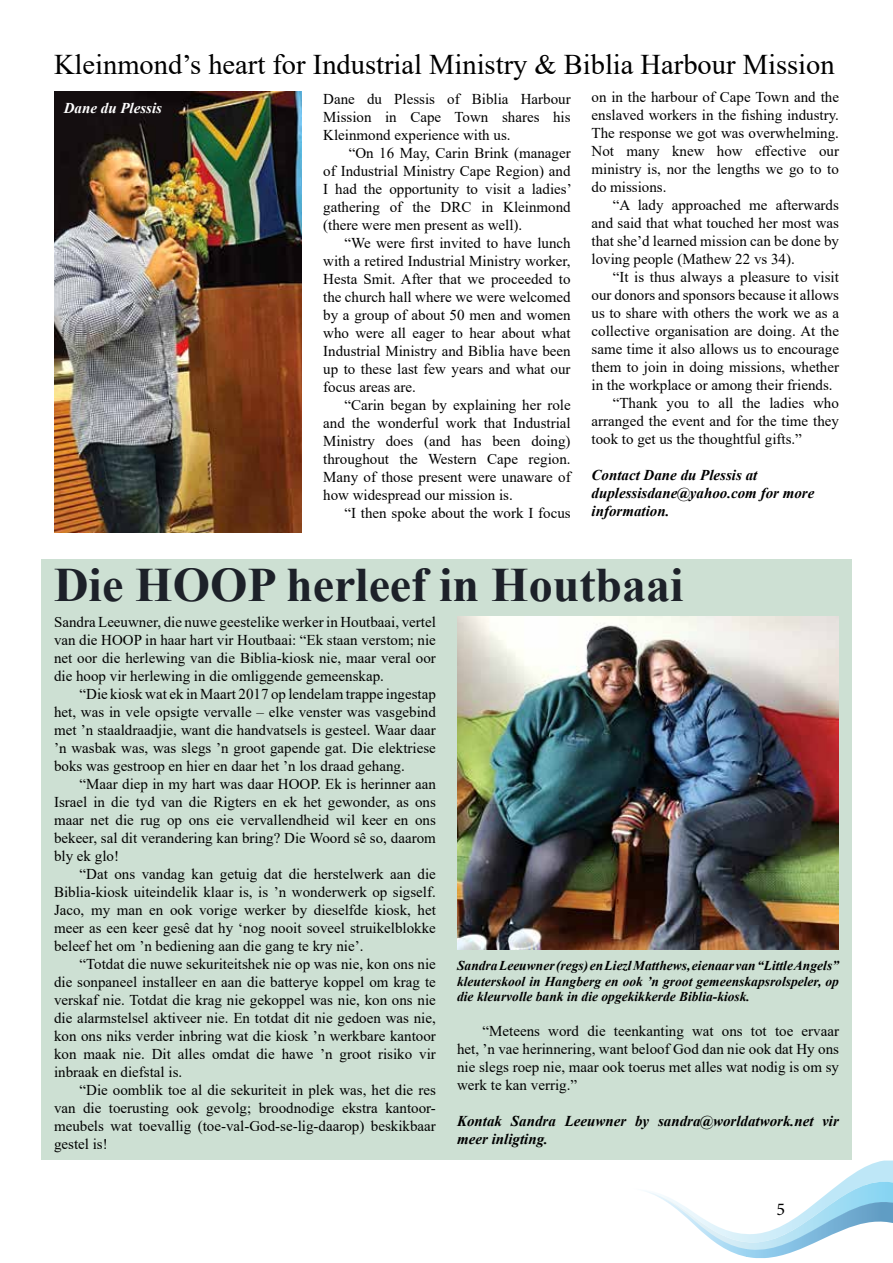
<style>
.page{position:relative;width:893px;height:1263px;background:#fff}
.page>*{position:absolute;margin:0;border:0;box-sizing:border-box;transform-origin:0 0}
.t1{font:700 48px "Times New Roman";color:#1d2129}
.t2{font:28.5px "Times New Roman";color:#000}
.t3{font:18px "Minion Pro";color:#000}
.t4{font:15px/18px "Times New Roman";color:#000;text-align:justify}
.t5{font:italic 700 15px/18px "Times New Roman";color:#000}
.t6{font:italic 700 15px "Times New Roman";color:#fff}
.t7{font:italic 700 13.5px/15.5px "Times New Roman";color:#000;text-align:justify}
</style>
<div class="page">
<div style="left:41px;top:559px;width:811px;height:601px;background:#cde0d3"></div>
<svg style="left:646px;top:1160px;width:247px;height:98px"></svg>
<img style="left:54px;top:92px;width:247px;height:440px">
<img style="left:457px;top:616px;width:382px;height:333px">
<h2 class="t2" style="left:54px;top:44px;width:782px">Kleinmond’s heart for Industrial Ministry &amp; Biblia Harbour Mission</h2>
<p class="t4" style="left:591px;top:88px;width:249px">on in the harbour of Cape Town and the enslaved workers in the fishing industry.<br>The response we got was overwhelming.<br>Not many knew how effective our ministry is, nor the lengths we go to to do missions.</p>
<p class="t4" style="left:591px;top:196px;width:249px;text-indent:21px">“A lady approached me afterwards and said that what touched her most was that she’d learned mission can be done by loving people (Mathew 22 vs 34).</p>
<p class="t4" style="left:613px;top:268px;width:228px">“It is thus always a pleasure to visit</p>
<p class="t4" style="left:591px;top:286px;width:249px">our donors and sponsors because it allows</p>
<p class="t4" style="left:591px;top:304px;width:249px">us to share with others the work we as a</p>
<p class="t4" style="left:591px;top:322px;width:249px">collective organisation are doing. At the</p>
<p class="t4" style="left:591px;top:340px;width:249px">same time it also allows us to encourage</p>
<p class="t4" style="left:591px;top:358px;width:249px">them to join in doing missions, whether</p>
<p class="t4" style="left:591px;top:376px;width:243px">in the workplace or among their friends.</p>
<p class="t4" style="left:613px;top:394px;width:228px">“Thank you to all the ladies who</p>
<p class="t4" style="left:591px;top:412px;width:249px">arranged the event and for the time they</p>
<p class="t4" style="left:591px;top:430px;width:212px">took to get us the thoughtful gifts.”</p>
<p class="t5" style="left:591px;top:466px;width:224px">Contact Dane du Plessis at duplessisdane@yahoo.com for more information.</p>
<p class="t4" style="left:323px;top:89px;width:249px">Dane du Plessis of Biblia Harbour Mission in Cape Town shares his Kleinmond experience with us.</p>
<p class="t4" style="left:323px;top:143px;width:250px;text-indent:26px">“On 16 May, Carin Brink (manager of Industrial Ministry Cape Region) and I had the opportunity to visit a ladies’ gathering of the DRC in Kleinmond (there were men present as well).</p>
<p class="t4" style="left:323px;top:233px;width:249px;text-indent:21px">“We were first invited to have lunch with a retired Industrial Ministry worker, Hesta Smit. After that we proceeded to the church hall where we were welcomed by a group of about 50 men and women who were all eager to hear about what Industrial Ministry and Biblia have been up to these last few years and what our focus areas are.</p>
<p class="t4" style="left:323px;top:395px;width:249px;text-indent:21px">“Carin began by explaining her role and the wonderful work that Industrial Ministry does (and has been doing) throughout the Western Cape region.<br>Many of those present were unaware of how widespread our mission is.</p>
<p class="t4" style="left:344px;top:503px;width:228px">“I then spoke about the work I focus</p>
<p class="t6" style="left:64px;top:97px;width:100px">Dane du Plessis</p>
<h1 class="t1" style="left:54px;top:550px;width:631px">Die HOOP herleef in Houtbaai</h1>
<p class="t4" style="left:54px;top:612px;width:383px">Sandra Leeuwner, die nuwe geestelike werker in Houtbaai, vertel van die HOOP in haar hart vir Houtbaai: “Ek staan verstom; nie net oor die herlewing van die Biblia-kiosk nie, maar veral oor die hoop vir herlewing in die omliggende gemeenskap.</p>
<p class="t4" style="left:54px;top:684px;width:383px;text-indent:26px">“Die kiosk wat ek in Maart 2017 op lendelam trappe ingestap het, was in vele opsigte vervalle – elke venster was vasgebind met ’n staaldraadjie, want die handvatsels is gesteel. Waar daar ’n wasbak was, was slegs ’n groot gapende gat. Die elektriese boks was gestroop en hier en daar het ’n los draad gehang.</p>
<p class="t4" style="left:54px;top:774px;width:383px;text-indent:26px">“Maar diep in my hart was daar HOOP. Ek is herinner aan Israel in die tyd van die Rigters en ek het gewonder, as ons maar net die rug op ons eie vervallendheid wil keer en ons bekeer, sal dit verandering kan bring? Die Woord sê so, daarom bly ek glo!</p>
<p class="t4" style="left:54px;top:864px;width:383px;text-indent:26px">“Dat ons vandag kan getuig dat die herstelwerk aan die Biblia-kiosk uiteindelik klaar is, is ’n wonderwerk op sigself.<br>Jaco, my man en ook vorige werker by dieselfde kiosk, het meer as een keer gesê dat hy ‘nog nooit soveel struikelblokke beleef het om ’n bediening aan die gang te kry nie’.</p>
<p class="t4" style="left:54px;top:954px;width:383px;text-indent:26px">“Totdat die nuwe sekuriteitshek nie op was nie, kon ons nie die sonpaneel installeer en aan die batterye koppel om krag te verskaf nie. Totdat die krag nie gekoppel was nie, kon ons nie die alarmstelsel aktiveer nie. En totdat dit nie gedoen was nie, kon ons niks verder inbring wat die kiosk ’n werkbare kantoor kon maak nie. Dit alles omdat die hawe ’n groot risiko vir inbraak en diefstal is.</p>
<p class="t4" style="left:54px;top:1080px;width:383px;text-indent:26px">“Die oomblik toe al die sekuriteit in plek was, het die res van die toerusting ook gevolg; broodnodige ekstra kantoor&shy;meubels wat toevallig (toe-val-God-se-lig-daarop) beskikbaar gestel is!</p>
<p class="t7" style="left:457px;top:957px;width:383px">Sandra Leeuwner (regs) en Liezl Matthews, eienaar van “Little Angels” kleuterskool in Hangberg en ook ’n groot gemeenskapsrolspeler, op die kleurvolle bank in die opgekikkerde Biblia-kiosk.</p>
<p class="t4" style="left:457px;top:1022px;width:383px;text-indent:26px">“Meteens word die teenkanting wat ons tot toe ervaar het, ’n vae herinnering, want beloof God dan nie ook dat Hy ons nie slegs roep nie, maar ook toerus met alles wat nodig is om sy werk te kan verrig.”</p>
<p class="t5" style="left:457px;top:1112px;width:383px">Kontak Sandra Leeuwner by sandra@worldatwork.net vir meer inligting.</p>
<p class="t3" style="left:776px;top:1197px;width:10px">5</p>
</div>
